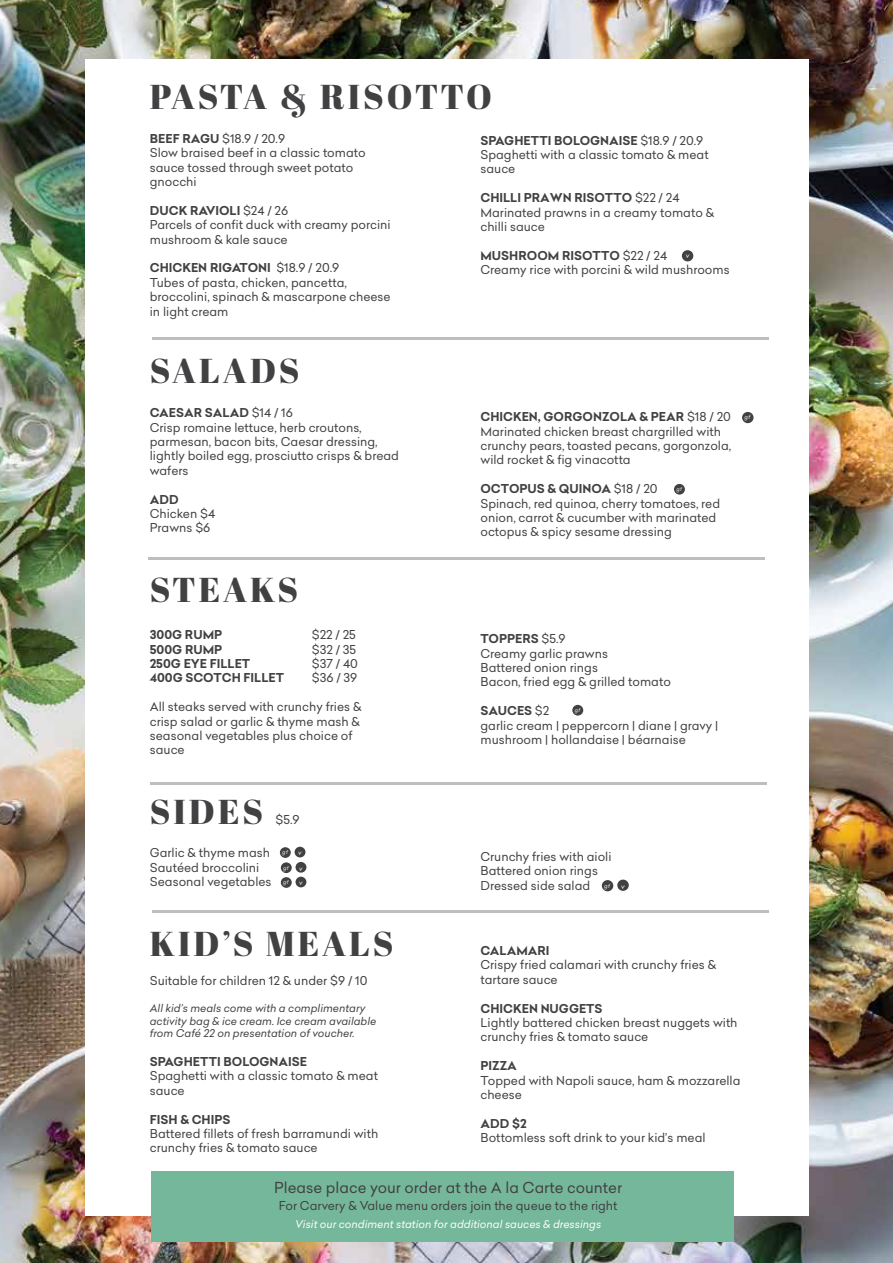
<style>
.page{position:relative;width:893px;height:1263px;background:#fff}
.page>*{position:absolute;margin:0;border:0;box-sizing:border-box;transform-origin:0 0}
.t1{font:34.5px "Abril Fatface";letter-spacing:.085em;color:#414042}
.t2{font:34.5px "Abril Fatface";letter-spacing:.065em;color:#414042}
.t3{font:14.85px "Celias";color:#414042}
.t4{font:12px/14.4px "Celias";color:#414042}
.t5{font:700 12px "Celias";color:#414042}
.t6{font:italic 10.5px/12.6px "Celias";color:#414042}
.t7{font:italic 10.5px "Celias";color:#fff}
.t8{font:italic 6.75px "Celias";color:#fff}
.t9{font:italic 6.45px "Celias";color:#fff}
.t10{font:italic 5.4px "Celias";color:#fff}
.t11{font:italic 5.1px "Celias";letter-spacing:.09em;color:#fff}
.s1{font-weight:700}
</style>
<div class="page">
<img style="left:0;top:0;width:893px;height:1263px">
<div style="left:85px;top:59px;width:723px;height:1156px;background:#fff"></div>
<div style="left:151px;top:1171px;width:582px;height:70px;background:#75b79b"></div>
<hr style="left:152px;top:337px;width:616px;height:2px;background:#bcbec0">
<hr style="left:149px;top:557px;width:616px;height:3px;background:#bcbec0">
<hr style="left:151px;top:782px;width:616px;height:2px;background:#bcbec0">
<hr style="left:152px;top:910px;width:616px;height:2px;background:#bcbec0">
<div style="left:674px;top:484px;width:11px;height:11px;background:#414042;border-radius:50%"></div>
<div style="left:742px;top:412px;width:11px;height:11px;background:#414042;border-radius:50%"></div>
<div style="left:572px;top:705px;width:11px;height:10px;background:#414042;border-radius:50%"></div>
<div style="left:682px;top:250px;width:11px;height:11px;background:#414042;border-radius:50%"></div>
<div style="left:280px;top:847px;width:11px;height:11px;background:#414042;border-radius:50%"></div>
<div style="left:295px;top:847px;width:10px;height:10px;background:#414042;border-radius:50%"></div>
<div style="left:281px;top:862px;width:11px;height:11px;background:#414042;border-radius:50%"></div>
<div style="left:296px;top:862px;width:10px;height:11px;background:#414042;border-radius:50%"></div>
<div style="left:281px;top:877px;width:11px;height:11px;background:#414042;border-radius:50%"></div>
<div style="left:295px;top:877px;width:11px;height:10px;background:#414042;border-radius:50%"></div>
<div style="left:602px;top:880px;width:11px;height:11px;background:#414042;border-radius:50%"></div>
<div style="left:617px;top:879px;width:12px;height:12px;background:#414042;border-radius:50%"></div>
<h1 class="t2" style="left:150px;top:72px;width:344px">PASTA &amp; RISOTTO</h1>
<p class="t4" style="left:480px;top:133px;width:230px"><span class="s1">SPAGHETTI BOLOGNAISE</span> $18.9 / 20.9<br>Spaghetti with a classic tomato &amp; meat sauce</p>
<p class="t4" style="left:480px;top:190px;width:235px"><span class="s1">CHILLI PRAWN RISOTTO</span> $22 / 24<br>Marinated prawns in a creamy tomato &amp; chilli sauce</p>
<p class="t4" style="left:480px;top:248px;width:251px"><span class="s1">MUSHROOM RISOTTO</span> $22 / 24<br>Creamy rice with porcini &amp; wild mushrooms</p>
<p class="t4" style="left:150px;top:131px;width:217px"><span class="s1">BEEF RAGU</span> $18.9 / 20.9<br>Slow braised beef in a classic tomato sauce tossed through sweet potato gnocchi</p>
<p class="t4" style="left:150px;top:203px;width:242px"><span class="s1">DUCK RAVIOLI</span> $24 / 26<br>Parcels of confit duck with creamy porcini mushroom &amp; kale sauce</p>
<p class="t4" style="left:150px;top:261px;width:242px"><span class="s1">CHICKEN RIGATONI</span> $18.9 / 20.9<br>Tubes of pasta, chicken, pancetta, broccolini, spinach &amp; mascarpone cheese in light cream</p>
<h1 class="t1" style="left:150px;top:346px;width:151px">SALADS</h1>
<p class="t8" style="left:686px;top:251px;width:5px">v</p>
<p class="t4" style="left:150px;top:405px;width:251px"><span class="s1">CAESAR SALAD</span> $14 / 16<br>Crisp romaine lettuce, herb croutons, parmesan, bacon bits, Caesar dressing, lightly boiled egg, prosciutto crisps &amp; bread wafers</p>
<p class="t5" style="left:150px;top:491px;width:30px">ADD</p>
<p class="t4" style="left:150px;top:506px;width:67px">Chicken $4<br>Prawns $6</p>
<p class="t4" style="left:480px;top:409px;width:252px"><span class="s1">CHICKEN, GORGONZOLA &amp; PEAR</span> $18 / 20<br>Marinated chicken breast chargrilled with crunchy pears, toasted pecans, gorgonzola, wild rocket &amp; fig vinacotta</p>
<p class="t4" style="left:480px;top:481px;width:241px"><span class="s1">OCTOPUS &amp; QUINOA</span> $18 / 20<br>Spinach, red quinoa, cherry tomatoes, red onion, carrot &amp; cucumber with marinated octopus &amp; spicy sesame dressing</p>
<p class="t11" style="left:676px;top:486px;width:7px">gf</p>
<p class="t10" style="left:744px;top:414px;width:7px">gf</p>
<h1 class="t1" style="left:150px;top:566px;width:150px">STEAKS</h1>
<p class="t5" style="left:150px;top:626px;width:74px">300G RUMP</p>
<p class="t4" style="left:312px;top:627px;width:45px">$22 / 25</p>
<p class="t5" style="left:150px;top:641px;width:74px">500G RUMP</p>
<p class="t4" style="left:312px;top:642px;width:46px">$32 / 35</p>
<p class="t5" style="left:150px;top:655px;width:102px">250G EYE FILLET</p>
<p class="t4" style="left:312px;top:656px;width:48px">$37 / 40</p>
<p class="t5" style="left:150px;top:669px;width:136px">400G SCOTCH FILLET</p>
<p class="t4" style="left:312px;top:671px;width:47px">$36 / 39</p>
<p class="t4" style="left:150px;top:699px;width:213px">All steaks served with crunchy fries &amp; crisp salad or garlic &amp; thyme mash &amp; seasonal vegetables plus choice of sauce</p>
<p class="t4" style="left:480px;top:631px;width:192px"><span class="s1">TOPPERS</span> $5.9<br>Creamy garlic prawns<br>Battered onion rings<br>Bacon, fried egg &amp; grilled tomato</p>
<p class="t4" style="left:480px;top:703px;width:239px"><span class="s1">SAUCES</span> $2<br>garlic cream | peppercorn | diane | gravy | mushroom | hollandaise | béarnaise</p>
<p class="t11" style="left:575px;top:707px;width:7px">gf</p>
<h1 class="t1" style="left:150px;top:788px;width:115px">SIDES</h1>
<p class="t4" style="left:276px;top:812px;width:26px">$5.9</p>
<p class="t4" style="left:150px;top:845px;width:123px">Garlic &amp; thyme mash<br>Sautéed broccolini<br>Seasonal vegetables</p>
<p class="t4" style="left:480px;top:849px;width:133px">Crunchy fries with aioli<br>Battered onion rings<br>Dressed side salad</p>
<p class="t11" style="left:282px;top:849px;width:7px">gf</p>
<p class="t9" style="left:298px;top:848px;width:5px">v</p>
<p class="t11" style="left:283px;top:864px;width:7px">gf</p>
<p class="t9" style="left:299px;top:864px;width:5px">v</p>
<p class="t11" style="left:283px;top:879px;width:7px">gf</p>
<p class="t9" style="left:299px;top:878px;width:5px">v</p>
<p class="t10" style="left:604px;top:882px;width:7px">gf</p>
<p class="t8" style="left:621px;top:881px;width:5px">v</p>
<h1 class="t1" style="left:150px;top:920px;width:245px">KID’S MEALS</h1>
<p class="t4" style="left:150px;top:973px;width:219px">Suitable for children 12 &amp; under $9 / 10</p>
<p class="t6" style="left:150px;top:1002px;width:228px">All kid’s meals come with a complimentary activity bag &amp; ice cream. Ice cream available from Café 22 on presentation of voucher.</p>
<p class="t5" style="left:150px;top:1053px;width:159px">SPAGHETTI BOLOGNAISE</p>
<p class="t4" style="left:150px;top:1069px;width:230px">Spaghetti with a classic tomato &amp; meat sauce</p>
<p class="t5" style="left:150px;top:1111px;width:82px">FISH &amp; CHIPS</p>
<p class="t4" style="left:150px;top:1126px;width:230px">Battered fillets of fresh barramundi with crunchy fries &amp; tomato sauce</p>
<p class="t5" style="left:480px;top:942px;width:71px">CALAMARI</p>
<p class="t4" style="left:480px;top:958px;width:237px">Crispy fried calamari with crunchy fries &amp; tartare sauce</p>
<p class="t5" style="left:480px;top:1000px;width:124px">CHICKEN NUGGETS</p>
<p class="t4" style="left:480px;top:1015px;width:259px">Lightly battered chicken breast nuggets with crunchy fries &amp; tomato sauce</p>
<p class="t5" style="left:480px;top:1057px;width:38px">PIZZA</p>
<p class="t4" style="left:480px;top:1073px;width:261px">Topped with Napoli sauce, ham &amp; mozzarella cheese</p>
<p class="t5" style="left:480px;top:1115px;width:48px">ADD $2</p>
<p class="t4" style="left:480px;top:1130px;width:227px">Bottomless soft drink to your kid’s meal</p>
<p class="t3" style="left:274px;top:1177px;width:349px">Please place your order at the A la Carte counter</p>
<p class="t7" style="left:295px;top:1217px;width:308px">Visit our condiment station for additional sauces &amp; dressings</p>
<p class="t4" style="left:279px;top:1198px;width:340px">For Carvery &amp; Value menu orders join the queue to the right</p>
</div>
